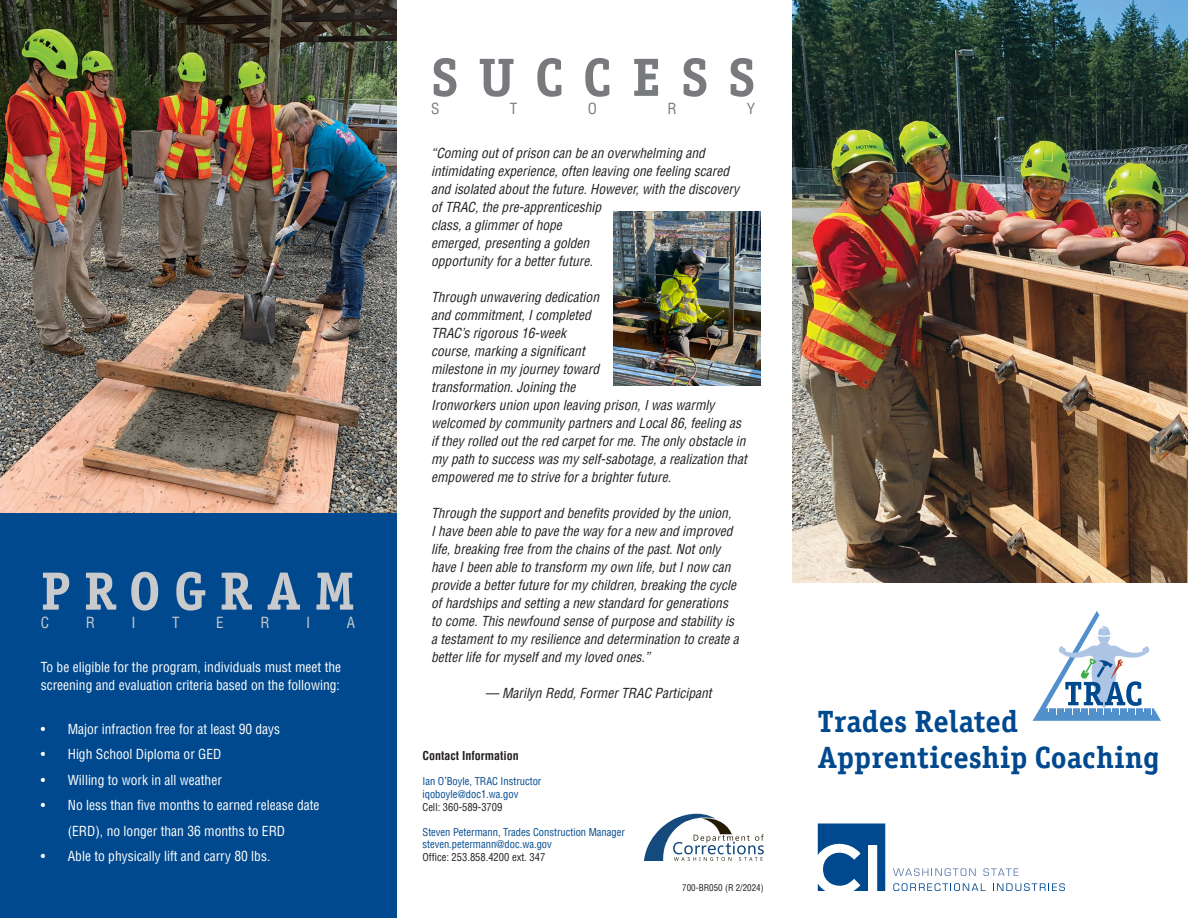
<style>
.page{position:relative;width:1188px;height:918px;background:#fff}
.page>*{position:absolute;margin:0;border:0;box-sizing:border-box;transform-origin:0 0}
.t1{font:700 54px "Officina Serif ITC";letter-spacing:.24em;color:#c9cacc}
.t2{font:700 54px "Officina Serif ITC";letter-spacing:.37em;color:#787a7d}
.t3{font:700 30.75px/36.9px "Officina Serif ITC";color:#01498e}
.t4{font:condensed 15px "Helvetica LT Pro";color:#c9cacc}
.t5{font:condensed 15px "Helvetica LT Pro";color:#787a7d}
.t6{font:italic condensed 13.5px/18px "Helvetica LT Pro";color:#231f20}
.t7{font:condensed 13.5px/18px "Helvetica LT Pro";color:#fff}
.t8{font:700 condensed 12px "Helvetica LT Pro";color:#231f20}
.t9{font:condensed 10.5px "Helvetica LT Pro";color:#01498e}
.t10{font:condensed 10.5px "Helvetica LT Pro";color:#231f20}
.t11{font:condensed 9px "Helvetica LT Pro";color:#231f20}
</style>
<div class="page">
<img style="left:793px;top:0;width:395px;height:582px">
<svg style="left:1033px;top:611px;width:128px;height:110px"></svg>
<svg style="left:818px;top:824px;width:67px;height:67px"></svg>
<svg style="left:893px;top:868px;width:83px;height:8px"></svg>
<svg style="left:983px;top:868px;width:35px;height:8px"></svg>
<svg style="left:893px;top:883px;width:92px;height:8px"></svg>
<svg style="left:993px;top:883px;width:72px;height:8px"></svg>
<img style="left:0;top:0;width:396px;height:514px">
<div style="left:0;top:514px;width:396px;height:404px;background:#01498e"></div>
<img style="left:613px;top:212px;width:147px;height:174px">
<svg style="left:644px;top:814px;width:120px;height:47px"></svg>
<p class="t1" style="left:41px;top:556px;width:316px">PROGRAM</p>
<p class="t4" style="left:41px;top:613px;width:10px">C</p>
<p class="t4" style="left:86px;top:613px;width:11px">R</p>
<p class="t4" style="left:131px;top:613px;width:6px">I</p>
<p class="t4" style="left:172px;top:613px;width:9px">T</p>
<p class="t4" style="left:216px;top:613px;width:9px">E</p>
<p class="t4" style="left:260px;top:613px;width:11px">R</p>
<p class="t4" style="left:306px;top:613px;width:6px">I</p>
<p class="t4" style="left:347px;top:613px;width:10px">A</p>
<p class="t7" style="left:41px;top:658px;width:302px">To be eligible for the program, individuals must meet the screening and evaluation criteria based on the following:</p>
<p class="t7" style="left:41px;top:720px;width:241px">• Major infraction free for at least 90 days</p>
<p class="t7" style="left:41px;top:745px;width:182px">• High School Diploma or GED</p>
<p class="t7" style="left:41px;top:771px;width:183px">• Willing to work in all weather</p>
<p class="t7" style="left:41px;top:792px;width:280px;line-height:25.5px;text-align:center">• No less than five months to earned release date (ERD), no longer than 36 months to ERD</p>
<p class="t7" style="left:41px;top:847px;width:231px">• Able to physically lift and carry 80 lbs.</p>
<p class="t2" style="left:431px;top:42px;width:325px">SUCCESS</p>
<p class="t5" style="left:431px;top:99px;width:10px">S</p>
<p class="t5" style="left:510px;top:99px;width:9px">T</p>
<p class="t5" style="left:588px;top:99px;width:11px">O</p>
<p class="t5" style="left:667px;top:99px;width:11px">R</p>
<p class="t5" style="left:747px;top:99px;width:10px">Y</p>
<p class="t6" style="left:431px;top:144px;width:310px">“Coming out of prison can be an overwhelming and intimidating experience, often leaving one feeling scared and isolated about the future. However, with the discovery of TRAC, the pre-apprenticeship<br>class, a glimmer of hope<br>emerged, presenting a golden<br>opportunity for a better future.</p>
<p class="t6" style="left:431px;top:288px;width:317px">Through unwavering dedication<br>and commitment, I completed<br>TRAC’s rigorous 16-week<br>course, marking a significant<br>milestone in my journey toward<br>transformation. Joining the<br>Ironworkers union upon leaving prison, I was warmly welcomed by community partners and Local 86, feeling as if they rolled out the red carpet for me. The only obstacle in my path to success was my self-sabotage, a realization that empowered me to strive for a brighter future.</p>
<p class="t6" style="left:431px;top:504px;width:309px">Through the support and benefits provided by the union,<br>I have been able to pave the way for a new and improved life, breaking free from the chains of the past. Not only have I been able to transform my own life, but I now can provide a better future for my children, breaking the cycle of hardships and setting a new standard for generations to come. This newfound sense of purpose and stability is a testament to my resilience and determination to create a better life for myself and my loved ones.”</p>
<p class="t6" style="left:485px;top:684px;width:228px">— Marilyn Redd, Former TRAC Participant</p>
<p class="t8" style="left:422px;top:748px;width:98px">Contact Information</p>
<p class="t9" style="left:422px;top:775px;width:120px">Ian O’Boyle, TRAC Instructor</p>
<p class="t9" style="left:422px;top:788px;width:97px">iqoboyle@doc1.wa.gov</p>
<p class="t10" style="left:422px;top:800px;width:81px">Cell: 360-589-3709</p>
<p class="t9" style="left:422px;top:825px;width:204px">Steven Petermann, Trades Construction Manager</p>
<p class="t9" style="left:422px;top:838px;width:131px">steven.petermann@doc.wa.gov</p>
<p class="t10" style="left:422px;top:851px;width:124px">Office: 253.858.4200 ext. 347</p>
<p class="t11" style="left:682px;top:882px;width:83px">700-BR050 (R 2/2024)</p>
<p class="t3" style="left:818px;top:702px;width:343px">Trades Related<br>Apprenticeship Coaching</p>
</div>
